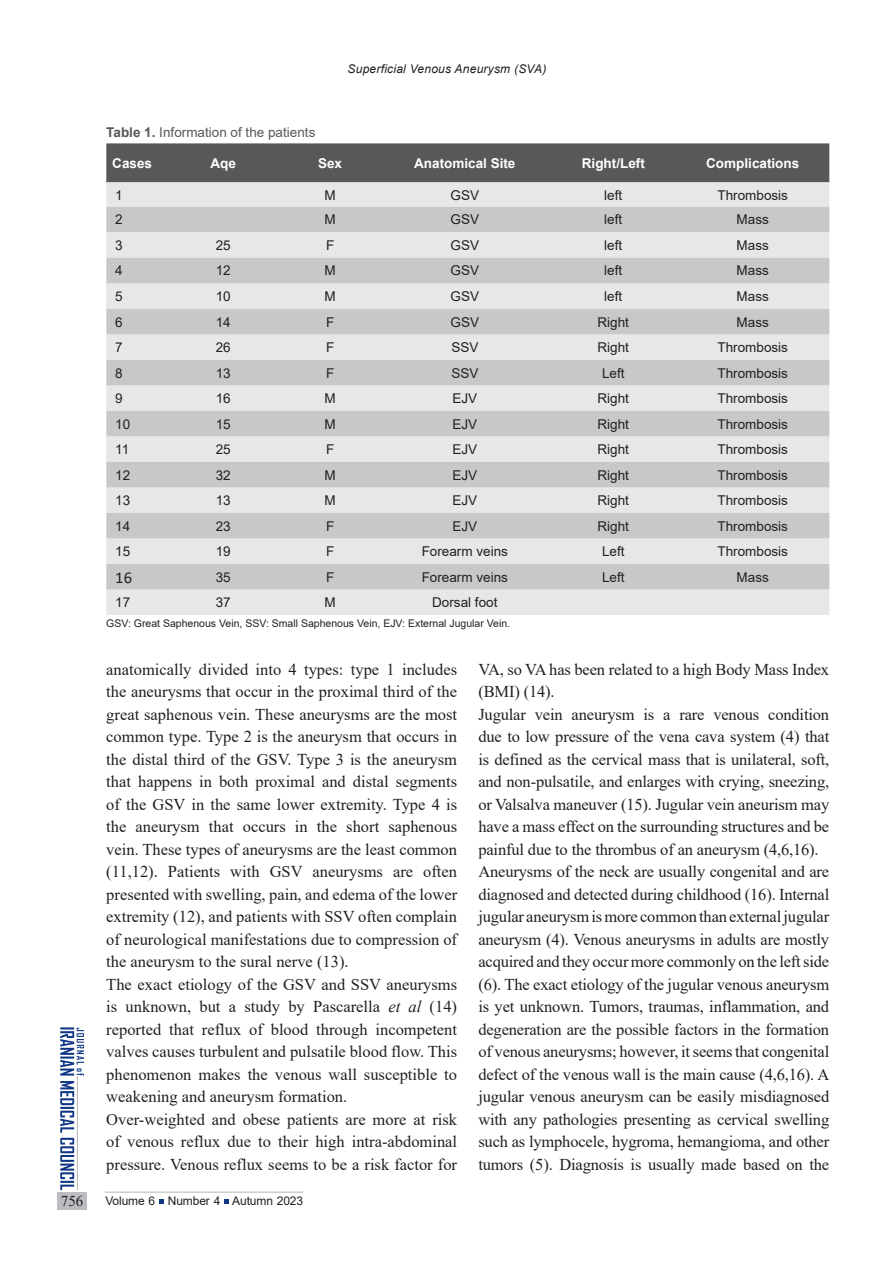
<style>
.page{position:relative;width:893px;height:1263px;background:#fff}
.page>*{position:absolute;margin:0;border:0;box-sizing:border-box;transform-origin:0 0}
.context{font:16.5px/22.5px "Times New Roman";color:#231f20;text-align:justify}
.t1{font:16.5px "Calibri";color:#231f20}
.t2{font:15px "Times New Roman";color:#231f20}
.t3{font:13.5px "Arial";color:#231f20}
.t4{font:700 13.5px "Arial";color:#fff}
.pic-table-t{font:13.5px "Arial";color:#57585a}
.context-2{font:italic 12px "Arial";letter-spacing:.02em;color:#231f20}
.t5{font:12px "Arial";letter-spacing:-.01em;color:#231f20}
.pic-table-t-2{font:10.5px "Arial";color:#231f20}
.s1{font-weight:700}
.s2{font-style:italic}
</style>
<div class="page">
<div style="left:58px;top:1192px;width:29px;height:17px;background:#bcbdc0"></div>
<svg style="left:60px;top:1027px;width:24px;height:163px"></svg>
<hr style="left:77px;top:1076px;width:1px;height:114px;background:#bcbdc0">
<hr style="left:105px;top:1191px;width:198px;height:2px;background:#bcbdc0">
<svg style="left:159px;top:1199px;width:5px;height:5px"></svg>
<svg style="left:224px;top:1199px;width:5px;height:5px"></svg>
<div style="left:106px;top:143px;width:723px;height:39px;background:#57585a"></div>
<div style="left:106px;top:182px;width:723px;height:433px;background:#e6e7e9"></div>
<svg style="left:106px;top:207px;width:723px;height:382px;background:#d5d6d8"></svg>
<p class="context-2" style="left:348px;top:61px;width:200px">Superficial Venous Aneurysm (SVA)</p>
<p class="pic-table-t" style="left:106px;top:123px;width:211px"><span class="s1">Table 1.</span> Information of the patients</p>
<p class="t4" style="left:112px;top:154px;width:41px">Cases</p>
<p class="t4" style="left:210px;top:154px;width:27px">Aqe</p>
<p class="t4" style="left:318px;top:154px;width:26px">Sex</p>
<p class="t4" style="left:414px;top:154px;width:103px">Anatomical Site</p>
<p class="t4" style="left:582px;top:154px;width:64px">Right/Left</p>
<p class="t4" style="left:706px;top:154px;width:95px">Complications</p>
<p class="t3" style="left:115px;top:185px;width:9px">1</p>
<p class="t3" style="left:324px;top:185px;width:13px">M</p>
<p class="t3" style="left:451px;top:185px;width:30px">GSV</p>
<p class="t3" style="left:604px;top:185px;width:20px">left</p>
<p class="t3" style="left:717px;top:185px;width:72px">Thrombosis</p>
<p class="t3" style="left:115px;top:210px;width:9px">2</p>
<p class="t3" style="left:324px;top:210px;width:13px">M</p>
<p class="t3" style="left:451px;top:210px;width:30px">GSV</p>
<p class="t3" style="left:604px;top:210px;width:20px">left</p>
<p class="t3" style="left:737px;top:210px;width:34px">Mass</p>
<p class="t3" style="left:115px;top:236px;width:9px">3</p>
<p class="t3" style="left:216px;top:236px;width:17px">25</p>
<p class="t3" style="left:326px;top:236px;width:10px">F</p>
<p class="t3" style="left:451px;top:236px;width:30px">GSV</p>
<p class="t3" style="left:604px;top:236px;width:20px">left</p>
<p class="t3" style="left:737px;top:236px;width:34px">Mass</p>
<p class="t3" style="left:115px;top:261px;width:9px">4</p>
<p class="t3" style="left:216px;top:261px;width:17px">12</p>
<p class="t3" style="left:324px;top:261px;width:13px">M</p>
<p class="t3" style="left:451px;top:261px;width:30px">GSV</p>
<p class="t3" style="left:604px;top:261px;width:20px">left</p>
<p class="t3" style="left:737px;top:261px;width:34px">Mass</p>
<p class="t3" style="left:115px;top:287px;width:9px">5</p>
<p class="t3" style="left:216px;top:287px;width:17px">10</p>
<p class="t3" style="left:324px;top:287px;width:13px">M</p>
<p class="t3" style="left:451px;top:287px;width:30px">GSV</p>
<p class="t3" style="left:604px;top:287px;width:20px">left</p>
<p class="t3" style="left:737px;top:287px;width:34px">Mass</p>
<p class="t3" style="left:115px;top:312px;width:9px">6</p>
<p class="t3" style="left:216px;top:312px;width:17px">14</p>
<p class="t3" style="left:326px;top:312px;width:10px">F</p>
<p class="t3" style="left:451px;top:312px;width:30px">GSV</p>
<p class="t3" style="left:598px;top:312px;width:33px">Right</p>
<p class="t3" style="left:737px;top:312px;width:34px">Mass</p>
<p class="t3" style="left:115px;top:338px;width:9px">7</p>
<p class="t3" style="left:216px;top:338px;width:17px">26</p>
<p class="t3" style="left:326px;top:338px;width:10px">F</p>
<p class="t3" style="left:451px;top:338px;width:29px">SSV</p>
<p class="t3" style="left:598px;top:338px;width:33px">Right</p>
<p class="t3" style="left:717px;top:338px;width:72px">Thrombosis</p>
<p class="t3" style="left:115px;top:363px;width:9px">8</p>
<p class="t3" style="left:216px;top:363px;width:17px">13</p>
<p class="t3" style="left:326px;top:363px;width:10px">F</p>
<p class="t3" style="left:451px;top:363px;width:29px">SSV</p>
<p class="t3" style="left:602px;top:363px;width:24px">Left</p>
<p class="t3" style="left:717px;top:363px;width:72px">Thrombosis</p>
<p class="t3" style="left:115px;top:389px;width:9px">9</p>
<p class="t3" style="left:216px;top:389px;width:17px">16</p>
<p class="t3" style="left:324px;top:389px;width:13px">M</p>
<p class="t3" style="left:452px;top:389px;width:26px">EJV</p>
<p class="t3" style="left:598px;top:389px;width:33px">Right</p>
<p class="t3" style="left:717px;top:389px;width:72px">Thrombosis</p>
<p class="t3" style="left:115px;top:414px;width:17px">10</p>
<p class="t3" style="left:216px;top:414px;width:17px">15</p>
<p class="t3" style="left:324px;top:414px;width:13px">M</p>
<p class="t3" style="left:452px;top:414px;width:26px">EJV</p>
<p class="t3" style="left:598px;top:414px;width:33px">Right</p>
<p class="t3" style="left:717px;top:414px;width:72px">Thrombosis</p>
<p class="t3" style="left:115px;top:440px;width:16px">11</p>
<p class="t3" style="left:216px;top:440px;width:17px">25</p>
<p class="t3" style="left:326px;top:440px;width:10px">F</p>
<p class="t3" style="left:452px;top:440px;width:26px">EJV</p>
<p class="t3" style="left:598px;top:440px;width:33px">Right</p>
<p class="t3" style="left:717px;top:440px;width:72px">Thrombosis</p>
<p class="t3" style="left:115px;top:466px;width:17px">12</p>
<p class="t3" style="left:216px;top:466px;width:17px">32</p>
<p class="t3" style="left:324px;top:466px;width:13px">M</p>
<p class="t3" style="left:452px;top:466px;width:26px">EJV</p>
<p class="t3" style="left:598px;top:466px;width:33px">Right</p>
<p class="t3" style="left:717px;top:466px;width:72px">Thrombosis</p>
<p class="t3" style="left:115px;top:491px;width:17px">13</p>
<p class="t3" style="left:216px;top:491px;width:17px">13</p>
<p class="t3" style="left:324px;top:491px;width:13px">M</p>
<p class="t3" style="left:452px;top:491px;width:26px">EJV</p>
<p class="t3" style="left:598px;top:491px;width:33px">Right</p>
<p class="t3" style="left:717px;top:491px;width:72px">Thrombosis</p>
<p class="t3" style="left:115px;top:517px;width:17px">14</p>
<p class="t3" style="left:216px;top:517px;width:17px">23</p>
<p class="t3" style="left:326px;top:517px;width:10px">F</p>
<p class="t3" style="left:452px;top:517px;width:26px">EJV</p>
<p class="t3" style="left:598px;top:517px;width:33px">Right</p>
<p class="t3" style="left:717px;top:517px;width:72px">Thrombosis</p>
<p class="t3" style="left:115px;top:542px;width:17px">15</p>
<p class="t3" style="left:216px;top:542px;width:17px">19</p>
<p class="t3" style="left:326px;top:542px;width:10px">F</p>
<p class="t3" style="left:422px;top:542px;width:88px">Forearm veins</p>
<p class="t3" style="left:602px;top:542px;width:24px">Left</p>
<p class="t3" style="left:717px;top:542px;width:72px">Thrombosis</p>
<p class="t1" style="left:115px;top:566px;width:18px">16</p>
<p class="t3" style="left:216px;top:568px;width:17px">35</p>
<p class="t3" style="left:326px;top:568px;width:10px">F</p>
<p class="t3" style="left:422px;top:568px;width:88px">Forearm veins</p>
<p class="t3" style="left:602px;top:568px;width:24px">Left</p>
<p class="t3" style="left:737px;top:568px;width:34px">Mass</p>
<p class="t3" style="left:115px;top:593px;width:17px">17</p>
<p class="t3" style="left:216px;top:593px;width:17px">37</p>
<p class="t3" style="left:324px;top:593px;width:13px">M</p>
<p class="t3" style="left:432px;top:593px;width:67px">Dorsal foot</p>
<p class="pic-table-t-2" style="left:106px;top:616px;width:405px">GSV: Great Saphenous Vein, SSV: Small Saphenous Vein, EJV: External Jugular Vein.</p>
<p class="context" style="left:106px;top:657px;width:352px">anatomically divided into 4 types: type 1 includes the aneurysms that occur in the proximal third of the great saphenous vein. These aneurysms are the most common type. Type 2 is the aneurysm that occurs in the distal third of the GSV. Type 3 is the aneurysm that happens in both proximal and distal segments of the GSV in the same lower extremity. Type 4 is the aneurysm that occurs in the short saphenous vein. These types of aneurysms are the least common (11,12). Patients with GSV aneurysms are often presented with swelling, pain, and edema of the lower extremity (12), and patients with SSV often complain of neurological manifestations due to compression of the aneurysm to the sural nerve (13).</p>
<p class="context" style="left:106px;top:972px;width:352px">The exact etiology of the GSV and SSV aneurysms is unknown, but a study by Pascarella <span class="s2">et al</span> (14) reported that reflux of blood through incompetent valves causes turbulent and pulsatile blood flow. This phenomenon makes the venous wall susceptible to weakening and aneurysm formation.</p>
<p class="context" style="left:106px;top:1107px;width:352px">Over-weighted and obese patients are more at risk of venous reflux due to their high intra-abdominal pressure. Venous reflux seems to be a risk factor for</p>
<p class="t2" style="left:61px;top:1190px;width:24px">756</p>
<p class="t5" style="left:105px;top:1192px;width:199px">Volume 6 Number 4 Autumn 2023</p>
<p class="context" style="left:478px;top:657px;width:352px">VA, so VA has been related to a high Body Mass Index (BMI) (14).</p>
<p class="context" style="left:478px;top:702px;width:352px">Jugular vein aneurysm is a rare venous condition due to low pressure of the vena cava system (4) that is defined as the cervical mass that is unilateral, soft, and non-pulsatile, and enlarges with crying, sneezing, or Valsalva maneuver (15). Jugular vein aneurism may have a mass effect on the surrounding structures and be painful due to the thrombus of an aneurysm (4,6,16).</p>
<p class="context" style="left:478px;top:860px;width:352px">Aneurysms of the neck are usually congenital and are diagnosed and detected during childhood (16). Internal jugular aneurysm is more common than external jugular aneurysm (4). Venous aneurysms in adults are mostly acquired and they occur more commonly on the left side (6). The exact etiology of the jugular venous aneurysm is yet unknown. Tumors, traumas, inflammation, and degeneration are the possible factors in the formation of venous aneurysms; however, it seems that congenital defect of the venous wall is the main cause (4,6,16). A jugular venous aneurysm can be easily misdiagnosed with any pathologies presenting as cervical swelling such as lymphocele, hygroma, hemangioma, and other tumors (5). Diagnosis is usually made based on the</p>
</div>
